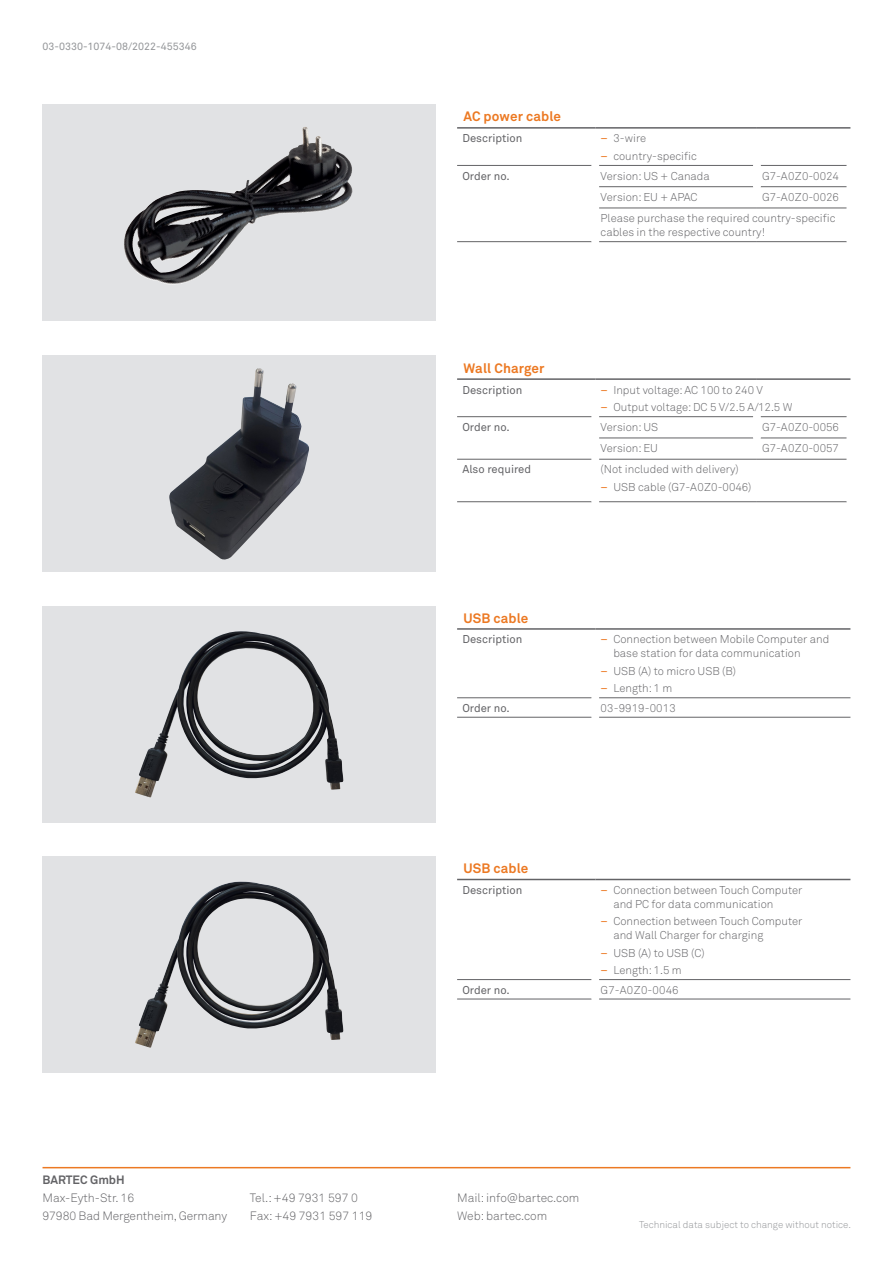
<style>
.page{position:relative;width:893px;height:1263px;background:#fff}
.page>*{position:absolute;margin:0;border:0;box-sizing:border-box;transform-origin:0 0}
.BARTEC_H3_9_5_12pt{font:700 13.5px "Akkurat Pro";letter-spacing:.01em;color:#ec7923}
.t1{font:300 12px "Akkurat Pro";color:#636366}
.t2{font:700 12px "Akkurat Pro";color:#636366}
.BARTEC_Main_Copy_Bul{font:300 11.25px/13.5px "Akkurat Pro";color:#636366}
.t3{font:11.25px "Akkurat Pro";color:#636366}
.BARTEC_-_Main_Copy_9{font:300 11.25px "Akkurat Pro";letter-spacing:.01em;color:#636366}
.Page_Numbers___Runni{font:10.5px "Akkurat Pro";color:#939598}
.t4{font:300 9.75px "Akkurat Pro";color:#939598}
.s1{font-weight:400;color:#ec7923}
</style>
<div class="page">
<hr style="left:43px;top:1167px;width:807px;height:1px;background:#ec7923">
<hr style="left:457px;top:628px;width:138px;height:2px;background:#636366">
<hr style="left:595px;top:628px;width:255px;height:2px;background:#636366">
<hr style="left:457px;top:697px;width:135px;height:1px;background:#636366">
<hr style="left:457px;top:717px;width:135px;height:1px;background:#636366">
<hr style="left:599px;top:697px;width:251px;height:1px;background:#636366">
<hr style="left:599px;top:717px;width:251px;height:1px;background:#636366">
<div style="left:43px;top:856px;width:393px;height:217px;background:#e1e2e4"></div>
<div style="left:43px;top:606px;width:393px;height:217px;background:#e1e2e4"></div>
<div style="left:43px;top:355px;width:393px;height:217px;background:#e1e2e4"></div>
<hr style="left:457px;top:127px;width:138px;height:2px;background:#636366">
<hr style="left:595px;top:127px;width:162px;height:2px;background:#636366">
<hr style="left:757px;top:127px;width:93px;height:2px;background:#636366">
<hr style="left:457px;top:241px;width:135px;height:1px;background:#636366">
<hr style="left:599px;top:186px;width:154px;height:1px;background:#636366">
<hr style="left:761px;top:186px;width:86px;height:1px;background:#636366">
<hr style="left:599px;top:208px;width:158px;height:1px;background:#636366">
<hr style="left:757px;top:208px;width:90px;height:1px;background:#636366">
<hr style="left:599px;top:241px;width:158px;height:1px;background:#636366">
<hr style="left:757px;top:241px;width:90px;height:1px;background:#636366">
<hr style="left:457px;top:165px;width:135px;height:1px;background:#636366">
<hr style="left:599px;top:165px;width:154px;height:1px;background:#636366">
<hr style="left:761px;top:165px;width:86px;height:1px;background:#636366">
<div style="left:43px;top:104px;width:393px;height:216px;background:#e1e2e4"></div>
<img style="left:124px;top:129px;width:179px;height:156px">
<hr style="left:457px;top:378px;width:138px;height:2px;background:#636366">
<hr style="left:595px;top:378px;width:162px;height:2px;background:#636366">
<hr style="left:757px;top:378px;width:93px;height:2px;background:#636366">
<hr style="left:457px;top:459px;width:135px;height:1px;background:#636366">
<hr style="left:457px;top:501px;width:135px;height:1px;background:#636366">
<hr style="left:599px;top:438px;width:154px;height:1px;background:#636366">
<hr style="left:761px;top:438px;width:86px;height:1px;background:#636366">
<hr style="left:599px;top:459px;width:158px;height:1px;background:#636366">
<hr style="left:757px;top:459px;width:90px;height:1px;background:#636366">
<hr style="left:599px;top:501px;width:158px;height:1px;background:#636366">
<hr style="left:757px;top:501px;width:90px;height:1px;background:#636366">
<hr style="left:457px;top:416px;width:135px;height:1px;background:#636366">
<hr style="left:599px;top:416px;width:154px;height:1px;background:#636366">
<hr style="left:761px;top:416px;width:86px;height:1px;background:#636366">
<hr style="left:457px;top:879px;width:138px;height:1px;background:#636366">
<hr style="left:595px;top:879px;width:255px;height:1px;background:#636366">
<hr style="left:457px;top:979px;width:135px;height:1px;background:#636366">
<hr style="left:457px;top:999px;width:135px;height:1px;background:#636366">
<hr style="left:599px;top:979px;width:251px;height:1px;background:#636366">
<hr style="left:599px;top:999px;width:251px;height:1px;background:#636366">
<img style="left:135px;top:631px;width:208px;height:166px">
<img style="left:135px;top:881px;width:208px;height:167px">
<img style="left:169px;top:368px;width:140px;height:192px">
<p class="Page_Numbers___Runni" style="left:43px;top:41px;width:156px">03-0330-1074-08/2022-455346</p>
<p class="t2" style="left:43px;top:1172px;width:84px">BARTEC GmbH</p>
<p class="t1" style="left:43px;top:1191px;width:93px">Max-Eyth-Str. 16</p>
<p class="t1" style="left:43px;top:1209px;width:186px">97980 Bad Mergentheim, Germany</p>
<p class="t1" style="left:250px;top:1191px;width:110px">Tel.: +49 7931 597 0</p>
<p class="t1" style="left:250px;top:1209px;width:124px">Fax: +49 7931 597 119</p>
<p class="BARTEC_H3_9_5_12pt" style="left:463px;top:108px;width:99px">AC power cable</p>
<p class="t3" style="left:462px;top:132px;width:61px">Description</p>
<p class="BARTEC_Main_Copy_Bul" style="left:601px;top:132px;width:47px"><span class="s1">–</span> 3-wire</p>
<p class="BARTEC_Main_Copy_Bul" style="left:601px;top:149px;width:98px"><span class="s1">–</span> country-specific</p>
<p class="t3" style="left:462px;top:169px;width:49px">Order no.</p>
<p class="BARTEC_Main_Copy_Bul" style="left:601px;top:169px;width:111px">Version: US + Canada</p>
<p class="BARTEC_Main_Copy_Bul" style="left:762px;top:169px;width:78px">G7-A0Z0-0024</p>
<p class="BARTEC_Main_Copy_Bul" style="left:601px;top:190px;width:98px">Version: EU + APAC</p>
<p class="BARTEC_Main_Copy_Bul" style="left:762px;top:190px;width:78px">G7-A0Z0-0026</p>
<p class="BARTEC_Main_Copy_Bul" style="left:601px;top:211px;width:236px">Please purchase the required country-specific cables in the respective country!</p>
<p class="BARTEC_H3_9_5_12pt" style="left:463px;top:360px;width:83px">Wall Charger</p>
<p class="t3" style="left:462px;top:383px;width:61px">Description</p>
<p class="BARTEC_Main_Copy_Bul" style="left:601px;top:383px;width:164px"><span class="s1">–</span> Input voltage: AC 100 to 240 V</p>
<p class="BARTEC_Main_Copy_Bul" style="left:601px;top:401px;width:193px"><span class="s1">–</span> Output voltage: DC 5 V/2.5 A/12.5 W</p>
<p class="t3" style="left:462px;top:420px;width:49px">Order no.</p>
<p class="BARTEC_Main_Copy_Bul" style="left:601px;top:420px;width:59px">Version: US</p>
<p class="BARTEC_Main_Copy_Bul" style="left:762px;top:420px;width:78px">G7-A0Z0-0056</p>
<p class="BARTEC_Main_Copy_Bul" style="left:601px;top:441px;width:59px">Version: EU</p>
<p class="BARTEC_Main_Copy_Bul" style="left:762px;top:441px;width:78px">G7-A0Z0-0057</p>
<p class="t3" style="left:462px;top:463px;width:70px">Also required</p>
<p class="BARTEC_Main_Copy_Bul" style="left:601px;top:463px;width:140px">(Not included with delivery)</p>
<p class="BARTEC_Main_Copy_Bul" style="left:601px;top:480px;width:152px"><span class="s1">–</span> USB cable (G7-A0Z0-0046)</p>
<p class="BARTEC_H3_9_5_12pt" style="left:463px;top:609px;width:67px">USB cable</p>
<p class="t3" style="left:462px;top:633px;width:61px">Description</p>
<p class="BARTEC_Main_Copy_Bul" style="left:613px;top:633px;width:217px;text-indent:-13px"><span class="s1">–</span> Connection between Mobile Computer and base station for data communication</p>
<p class="BARTEC_Main_Copy_Bul" style="left:601px;top:664px;width:137px"><span class="s1">–</span> USB (A) to micro USB (B)</p>
<p class="BARTEC_Main_Copy_Bul" style="left:601px;top:682px;width:73px"><span class="s1">–</span> Length: 1 m</p>
<p class="t3" style="left:462px;top:701px;width:49px">Order no.</p>
<p class="BARTEC_-_Main_Copy_9" style="left:601px;top:701px;width:77px">03-9919-0013</p>
<p class="BARTEC_H3_9_5_12pt" style="left:463px;top:860px;width:67px">USB cable</p>
<p class="t3" style="left:462px;top:883px;width:61px">Description</p>
<p class="BARTEC_Main_Copy_Bul" style="left:613px;top:883px;width:191px;text-indent:-13px"><span class="s1">–</span> Connection between Touch Computer and PC for data communication</p>
<p class="BARTEC_Main_Copy_Bul" style="left:613px;top:914px;width:191px;text-indent:-13px"><span class="s1">–</span> Connection between Touch Computer and Wall Charger for charging</p>
<p class="BARTEC_Main_Copy_Bul" style="left:601px;top:946px;width:106px"><span class="s1">–</span> USB (A) to USB (C)</p>
<p class="BARTEC_Main_Copy_Bul" style="left:601px;top:963px;width:83px"><span class="s1">–</span> Length: 1.5 m</p>
<p class="t3" style="left:462px;top:983px;width:49px">Order no.</p>
<p class="BARTEC_-_Main_Copy_9" style="left:601px;top:983px;width:79px">G7-A0Z0-0046</p>
<p class="t1" style="left:457px;top:1191px;width:124px">Mail: info@bartec.com</p>
<p class="t1" style="left:457px;top:1209px;width:92px">Web: bartec.com</p>
<p class="t4" style="left:639px;top:1219px;width:213px">Technical data subject to change without notice.</p>
</div>
